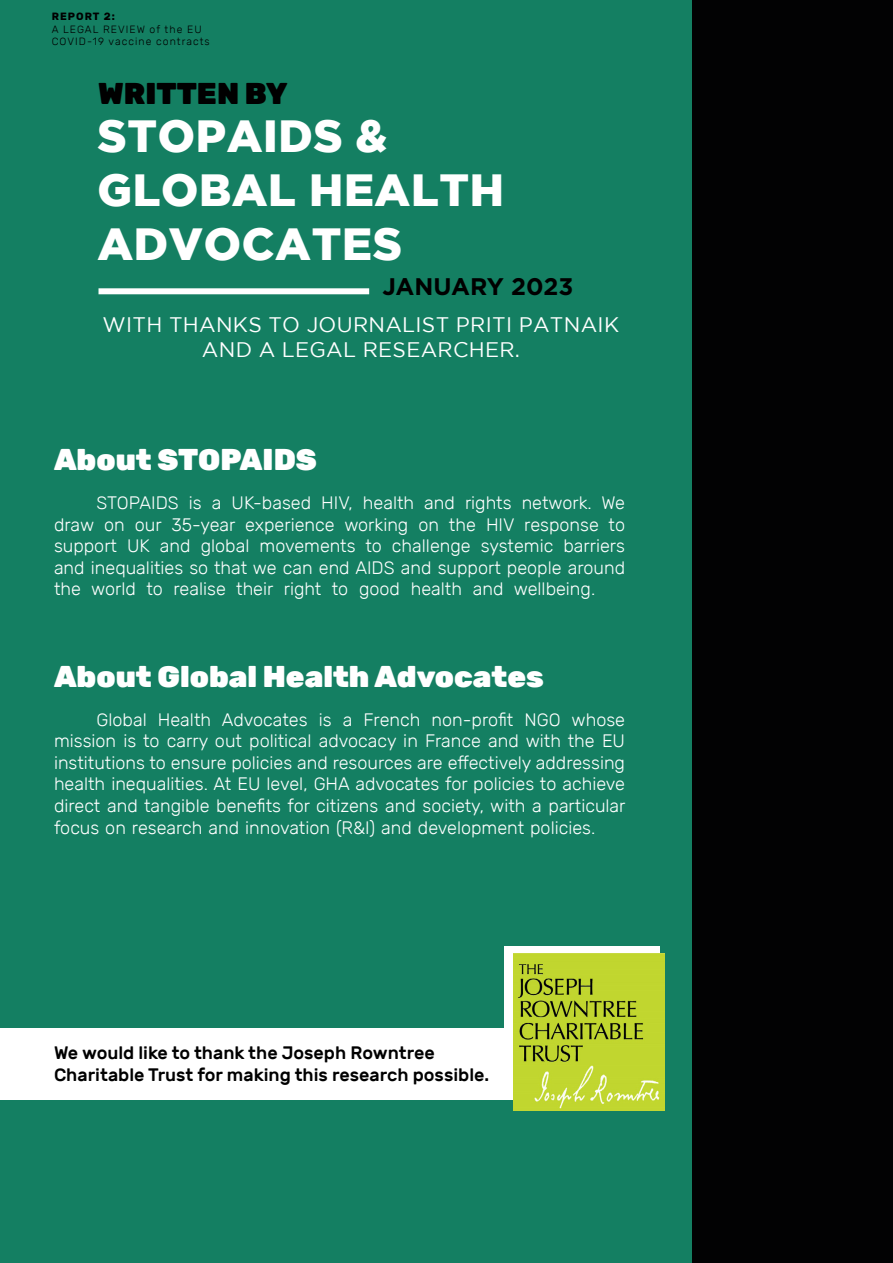
<style>
.page{position:relative;width:893px;height:1263px;background:#020203}
.page>*{position:absolute;margin:0;border:0;box-sizing:border-box;transform-origin:0 0}
.t1{font:900 45px/54px "Gotham";letter-spacing:.015em;color:#fff}
.t2{font:900 30px "Rubik";color:#fff}
.t3{font:900 30px "Rubik";color:#000}
.t4{font:700 24px "Gotham";color:#000}
.t5{font:21px/25.2px "Gotham";letter-spacing:.015em;color:#fff;text-align:center}
.t6{font:300 18px/21.6px "Rubik";color:#fff;text-align:justify}
.t7{font:500 18px/21.6px "Rubik";color:#000}
.t8{font:300 10.5px/12.6px "Rubik";letter-spacing:.1em;color:#000}
.t9{font:700 10.5px "Rubik";letter-spacing:.1em;color:#000}
</style>
<div class="page">
<div style="left:0;top:0;width:692px;height:1263px;background:#147f62"></div>
<div style="left:99px;top:288px;width:270px;height:6px;background:#fff"></div>
<div style="left:0;top:1028px;width:513px;height:71px;background:#fff"></div>
<div style="left:504px;top:946px;width:155px;height:153px;background:#fff"></div>
<img style="left:513px;top:954px;width:152px;height:156px">
<p class="t9" style="left:52px;top:10px;width:65px">REPORT 2:</p>
<p class="t8" style="left:52px;top:23px;width:159px">A LEGAL REVIEW of the EU<br>COVID-19 vaccine contracts</p>
<h2 class="t3" style="left:98px;top:76px;width:191px">WRITTEN BY</h2>
<h1 class="t1" style="left:97px;top:108px;width:408px">STOPAIDS &amp;<br>GLOBAL HEALTH<br>ADVOCATES</h1>
<h3 class="t4" style="left:383px;top:271px;width:192px">JANUARY 2023</h3>
<p class="t5" style="left:103px;top:312px;width:518px">WITH THANKS TO JOURNALIST PRITI PATNAIK<br>AND A LEGAL RESEARCHER.</p>
<h2 class="t2" style="left:54px;top:442px;width:264px">About STOPAIDS</h2>
<p class="t6" style="left:54px;top:492px;width:573px;text-indent:43px">STOPAIDS is a UK-based HIV, health and rights network. We draw on our 35-year experience working on the HIV response to support UK and global movements to challenge systemic barriers and inequalities so that we can end AIDS and support people around the world to realise their right to good health and wellbeing.</p>
<h2 class="t2" style="left:54px;top:659px;width:491px">About Global Health Advocates</h2>
<p class="t6" style="left:54px;top:709px;width:573px;text-indent:43px">Global Health Advocates is a French non-profit NGO whose mission is to carry out political advocacy in France and with the EU institutions to ensure policies and resources are effectively addressing health inequalities. At EU level, GHA advocates for policies to achieve direct and tangible benefits for citizens and society, with a particular focus on research and innovation (R&amp;I) and development policies.</p>
<p class="t7" style="left:54px;top:1043px;width:437px">We would like to thank the Joseph Rowntree<br>Charitable Trust for making this research possible.</p>
</div>
